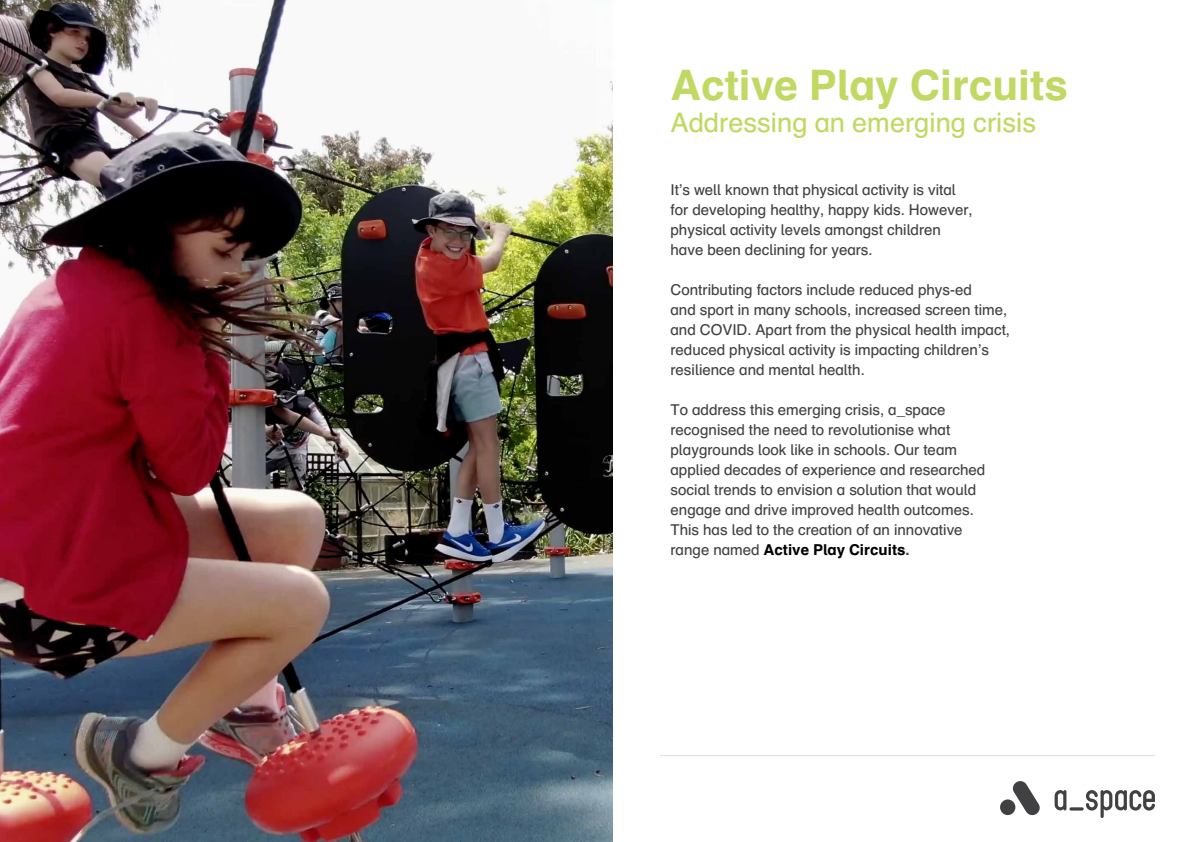
<style>
.page{position:relative;width:1191px;height:842px;background:#fff}
.page>*{position:absolute;margin:0;border:0;box-sizing:border-box;transform-origin:0 0}
.t1{font:700 42px "Schulbuch Nord";color:#c0d962}
.t2{font:27px "Schulbuch Nord";color:#c0d962}
.t3{font:15px/20px "Schulbuch Nord";color:#414042}
.s1{font-weight:700;color:#000}
.s2{font-weight:700}
</style>
<div class="page">
<hr style="left:1069px;top:807px;width:14px;height:3px;background:#414042;border-radius:2px">
<svg style="left:1054px;top:790px;width:12px;height:20px"></svg>
<svg style="left:1085px;top:790px;width:70px;height:28px"></svg>
<div style="left:1000px;top:799px;width:15px;height:16px;background:#414042;border-radius:50%"></div>
<svg style="left:1013px;top:781px;width:26px;height:34px"></svg>
<hr style="left:660px;top:755px;width:495px;height:1px;background:#dcddde">
<img style="left:0;top:0;width:612px;height:842px">
<h1 class="t1" style="left:670px;top:58px;width:399px">Active Play Circuits</h1>
<h2 class="t2" style="left:670px;top:105px;width:367px">Addressing an emerging crisis</h2>
<p class="t3" style="left:670px;top:179px;width:304px">It’s well known that physical activity is vital for developing healthy, happy kids. However, physical activity levels amongst children have been declining for years.</p>
<p class="t3" style="left:670px;top:279px;width:341px">Contributing factors include reduced phys-ed<br>and sport in many schools, increased screen time, and COVID. Apart from the physical health impact, reduced physical activity is impacting children’s resilience and mental health.</p>
<p class="t3" style="left:670px;top:399px;width:316px">To address this emerging crisis, a_space recognised the need to revolutionise what playgrounds look like in schools. Our team applied decades of experience and researched social trends to envision a solution that would engage and drive improved health outcomes.<br>This has led to the creation of an innovative range named <span class="s1">Active Play Circuits</span><span class="s2">.</span></p>
</div>
